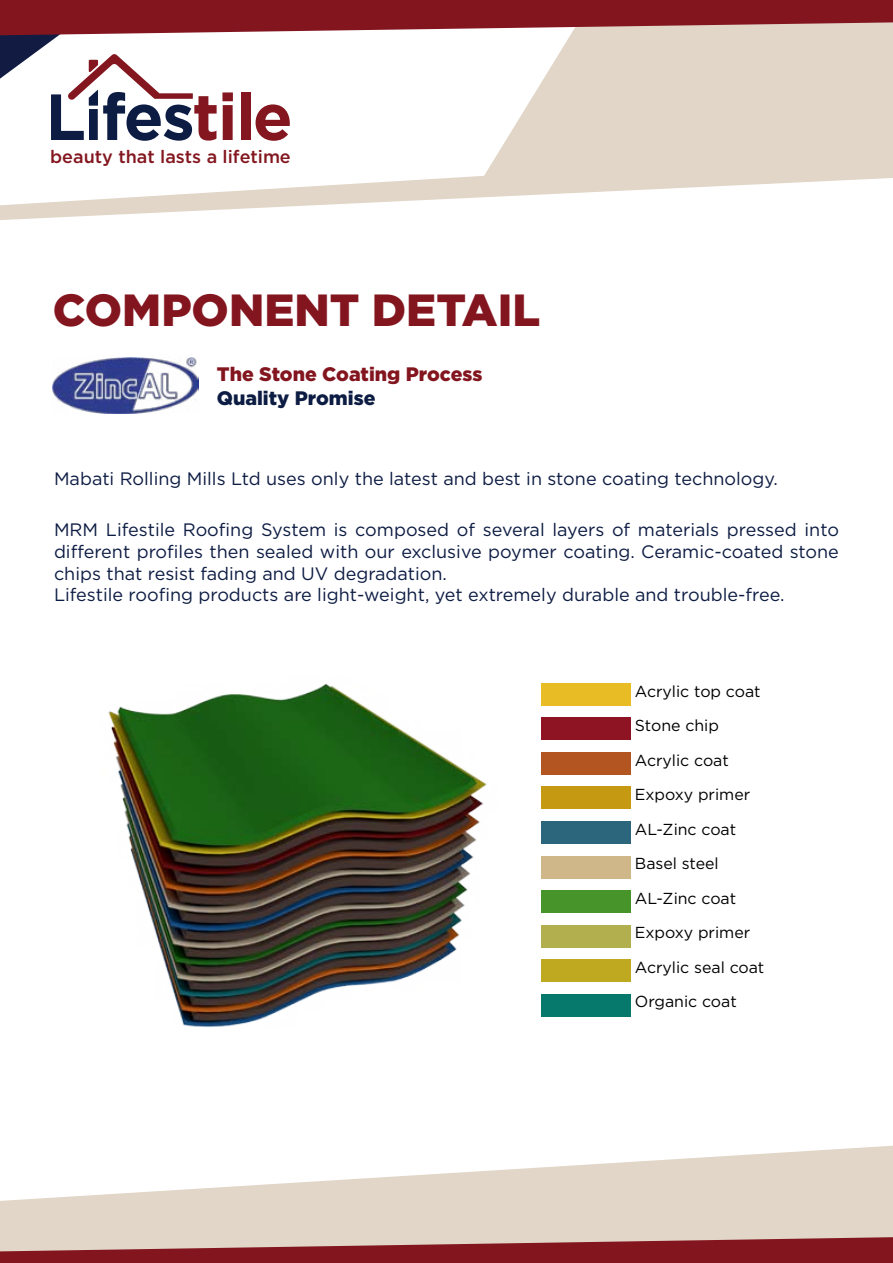
<style>
.page{position:relative;width:893px;height:1263px;background:#fff}
.page>*{position:absolute;margin:0;border:0;box-sizing:border-box;transform-origin:0 0}
.t1{font:900 45px "Gotham";color:#83151f}
.t2{font:900 19.5px "Gotham";color:#83151f}
.t3{font:900 19.5px "Gotham";color:#0d1c43}
.t4{font:18px/21.6px "Gotham";color:#0d1c43}
.t5{font:500 18px "Gotham";color:#83161e}
.t6{font:15.9px "Gotham";color:#000}
</style>
<div class="page">
<svg style="left:0;top:1146px;width:893px;height:91px;fill:#e1d6c7"></svg>
<svg style="left:0;top:1237px;width:893px;height:26px;background:#9d4b4e"></svg>
<svg style="left:0;top:141px;width:893px;height:79px"></svg>
<svg style="left:0;top:141px;width:587px;height:64px"></svg>
<svg style="left:0;top:0;width:893px;height:141px"></svg>
<img style="left:53px;top:358px;width:145px;height:56px">
<div style="left:542px;top:683px;width:89px;height:22px;background:#e8bc24"></div>
<div style="left:542px;top:718px;width:89px;height:22px;background:#8e1323"></div>
<div style="left:542px;top:752px;width:89px;height:22px;background:#b25521"></div>
<div style="left:542px;top:787px;width:89px;height:22px;background:#c69913"></div>
<div style="left:542px;top:821px;width:89px;height:22px;background:#2c667d"></div>
<div style="left:542px;top:856px;width:89px;height:22px;background:#d0b789"></div>
<div style="left:542px;top:890px;width:89px;height:23px;background:#46942a"></div>
<div style="left:542px;top:925px;width:89px;height:22px;background:#b2af4e"></div>
<div style="left:542px;top:960px;width:89px;height:22px;background:#bfa920"></div>
<div style="left:542px;top:994px;width:89px;height:22px;background:#06796c"></div>
<img style="left:108px;top:684px;width:379px;height:343px">
<p class="t5" style="left:50px;top:144px;width:242px">beauty that lasts a lifetime</p>
<h1 class="t1" style="left:53px;top:279px;width:489px">COMPONENT DETAIL</h1>
<p class="t2" style="left:217px;top:361px;width:267px">The Stone Coating Process</p>
<p class="t3" style="left:217px;top:384px;width:160px">Quality Promise</p>
<p class="t4" style="left:54px;top:467px;width:726px">Mabati Rolling Mills Ltd uses only the latest and best in stone coating technology.</p>
<p class="t4" style="left:54px;top:519px;width:786px">MRM Lifestile Roofing System is composed of several layers of materials pressed into different profiles then sealed with our exclusive poymer coating. Ceramic-coated stone chips that resist fading and UV degradation.<br>Lifestile roofing products are light-weight, yet extremely durable and trouble-free.</p>
<p class="t6" style="left:635px;top:681px;width:127px">Acrylic top coat</p>
<p class="t6" style="left:635px;top:716px;width:86px">Stone chip</p>
<p class="t6" style="left:635px;top:750px;width:95px">Acrylic coat</p>
<p class="t6" style="left:635px;top:784px;width:117px">Expoxy primer</p>
<p class="t6" style="left:635px;top:819px;width:103px">AL-Zinc coat</p>
<p class="t6" style="left:635px;top:853px;width:85px">Basel steel</p>
<p class="t6" style="left:635px;top:888px;width:103px">AL-Zinc coat</p>
<p class="t6" style="left:635px;top:922px;width:117px">Expoxy primer</p>
<p class="t6" style="left:635px;top:957px;width:131px">Acrylic seal coat</p>
<p class="t6" style="left:635px;top:991px;width:103px">Organic coat</p>
</div>
